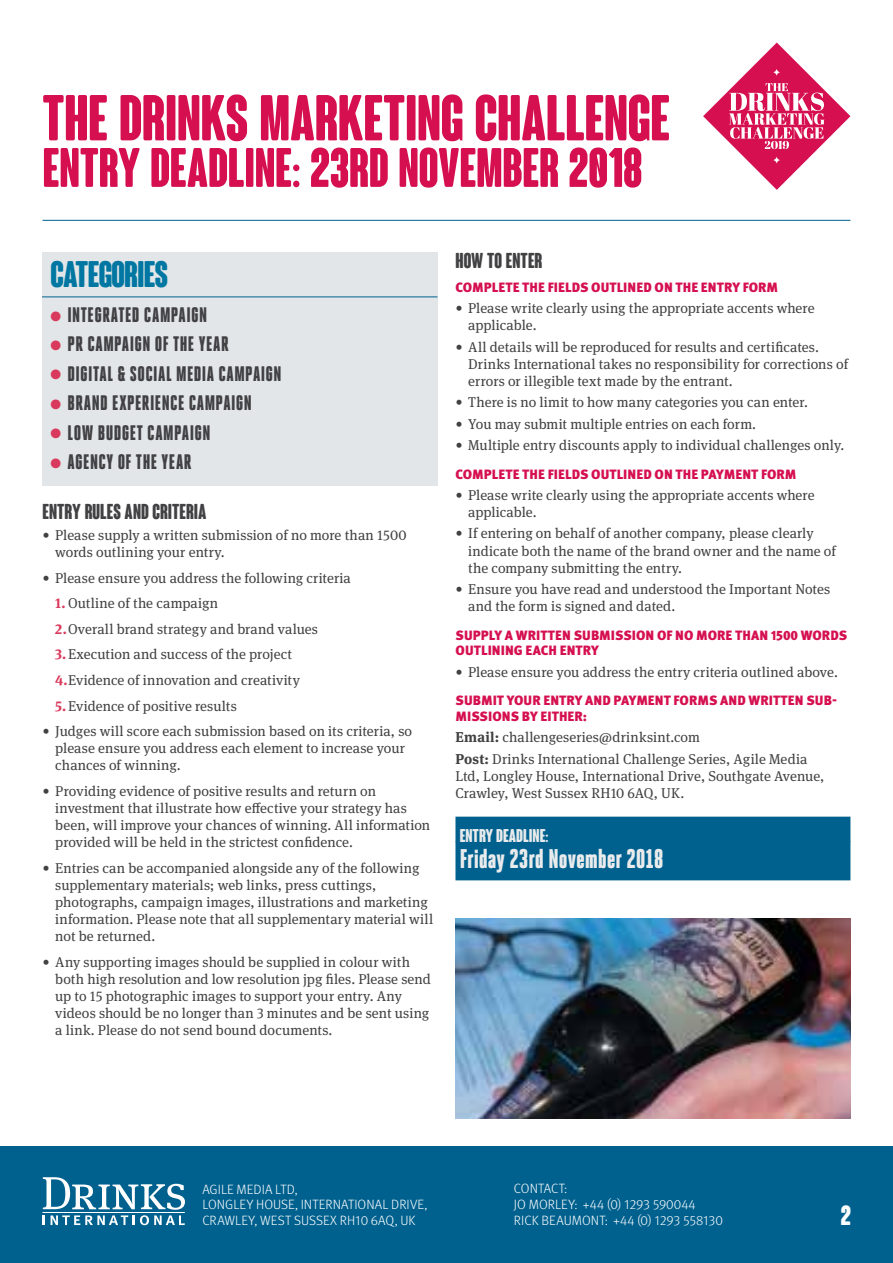
<style>
.page{position:relative;width:893px;height:1263px;background:#fff}
.page>*{position:absolute;margin:0;border:0;box-sizing:border-box;transform-origin:0 0}
.t1{font:700 condensed 63px "Coluna Rounded";letter-spacing:-.005em;color:#d50f50}
.t2{font:700 condensed 54px "Coluna Rounded";letter-spacing:-.005em;color:#d50f50}
.t3{font:700 condensed 36px "Coluna Rounded";letter-spacing:-.02em;color:#0077a2}
.t4{font:900 27px "Heroic Condensed";letter-spacing:-.005em;color:#e9ebec}
.t5{font:700 condensed 27px "Coluna Rounded";color:#fff}
.t6{font:900 21px "Heroic Condensed";letter-spacing:.015em;color:#414042}
.t7{font:700 condensed 21px "Coluna Rounded";letter-spacing:.005em;color:#414042}
.t8{font:700 condensed 18px "Coluna Rounded";color:#e9ebec}
.t9{font:14.25px/17.1px "Meta Serif OT";letter-spacing:.005em;color:#414042}
.t10{font:900 13.5px/15.8px "Meta OT";letter-spacing:.005em;color:#d50f50}
.t11{font:300 13.5px/15.8px "Meta OT";letter-spacing:.005em;color:#fff}
.s1{color:#d9395c}
.s2{font-weight:700;color:#d9395c}
.s3{font-weight:700}
</style>
<div class="page">
<div style="left:0;top:1146px;width:893px;height:117px;background:#00618f"></div>
<svg style="left:43px;top:1177px;width:142px;height:48px"></svg>
<div style="left:455px;top:817px;width:395px;height:25px;background:#00618f"></div>
<div style="left:455px;top:841px;width:395px;height:39px;background:#00618f"></div>
<img style="left:455px;top:918px;width:395px;height:200px">
<svg style="left:703px;top:43px;width:147px;height:147px"></svg>
<hr style="left:43px;top:220px;width:807px;height:1px;background:#00618f">
<div style="left:42px;top:252px;width:395px;height:233px;background:#e2e6e8"></div>
<hr style="left:42px;top:297px;width:395px;height:1px;background:#00618f">
<h1 class="t1" style="left:43px;top:84px;width:629px">THE DRINKS MARKETING CHALLENGE</h1>
<h2 class="t2" style="left:43px;top:138px;width:601px">ENTRY DEADLINE: 23RD NOVEMBER 2018</h2>
<h3 class="t3" style="left:51px;top:255px;width:119px">CATEGORIES</h3>
<h3 class="t6" style="left:51px;top:303px;width:158px"><span class="s1">●</span> INTEGRATED CAMPAIGN</h3>
<h3 class="t6" style="left:51px;top:333px;width:180px"><span class="s1">●</span> PR CAMPAIGN OF THE YEAR</h3>
<h3 class="t6" style="left:51px;top:362px;width:233px"><span class="s1">●</span> DIGITAL &amp; SOCIAL MEDIA CAMPAIGN</h3>
<h3 class="t6" style="left:51px;top:392px;width:203px"><span class="s1">●</span> BRAND EXPERIENCE CAMPAIGN</h3>
<h3 class="t6" style="left:51px;top:421px;width:161px"><span class="s1">●</span> LOW BUDGET CAMPAIGN</h3>
<h3 class="t6" style="left:51px;top:450px;width:142px"><span class="s1">●</span> AGENCY OF THE YEAR</h3>
<h3 class="t7" style="left:43px;top:500px;width:165px">ENTRY RULES AND CRITERIA</h3>
<p class="t9" style="left:55px;top:527px;width:353px;text-indent:-13px">• Please supply a written submission of no more than 1500 words outlining your entry.</p>
<p class="t9" style="left:43px;top:569px;width:310px">• Please ensure you address the following criteria</p>
<p class="t9" style="left:55px;top:591px;width:264px;line-height:25.7px"><span class="s2">1.</span> Outline of the campaign<br><span class="s2">2.</span>Overall brand strategy and brand values <span class="s2">3.</span>Execution and success of the project <span class="s2">4.</span>Evidence of innovation and creativity <span class="s2">5.</span>Evidence of positive results</p>
<p class="t9" style="left:55px;top:723px;width:358px;text-indent:-13px">• Judges will score each submission based on its criteria, so please ensure you address each element to increase your chances of winning.</p>
<p class="t9" style="left:55px;top:783px;width:376px;text-indent:-13px">• Providing evidence of positive results and return on investment that illustrate how effective your strategy has been, will improve your chances of winning. All information provided will be held in the strictest confidence.</p>
<p class="t9" style="left:55px;top:860px;width:379px;text-indent:-13px">• Entries can be accompanied alongside any of the following supplementary materials; web links, press cuttings, photographs, campaign images, illustrations and marketing information. Please note that all supplementary material will not be returned.</p>
<p class="t9" style="left:55px;top:954px;width:377px;text-indent:-13px">• Any supporting images should be supplied in colour with both high resolution and low resolution jpg files. Please send up to 15 photographic images to support your entry. Any videos should be no longer than 3 minutes and be sent using a link. Please do not send bound documents.</p>
<h3 class="t7" style="left:455px;top:249px;width:88px">HOW TO ENTER</h3>
<p class="t10" style="left:456px;top:280px;width:324px">COMPLETE THE FIELDS OUTLINED ON THE ENTRY FORM</p>
<p class="t9" style="left:468px;top:300px;width:348px;text-indent:-13px">• Please write clearly using the appropriate accents where applicable.</p>
<p class="t9" style="left:468px;top:339px;width:381px;text-indent:-13px">• All details will be reproduced for results and certificates.<br>Drinks International takes no responsibility for corrections of errors or illegible text made by the entrant.</p>
<p class="t9" style="left:455px;top:394px;width:354px">• There is no limit to how many categories you can enter.</p>
<p class="t9" style="left:455px;top:415px;width:302px">• You may submit multiple entries on each form.</p>
<p class="t9" style="left:455px;top:437px;width:390px">• Multiple entry discounts apply to individual challenges only.</p>
<p class="t10" style="left:456px;top:467px;width:342px">COMPLETE THE FIELDS OUTLINED ON THE PAYMENT FORM</p>
<p class="t9" style="left:468px;top:487px;width:348px;text-indent:-13px">• Please write clearly using the appropriate accents where applicable.</p>
<p class="t9" style="left:468px;top:525px;width:369px;text-indent:-13px">• If entering on behalf of another company, please clearly indicate both the name of the brand owner and the name of the company submitting the entry.</p>
<p class="t9" style="left:468px;top:581px;width:363px;text-indent:-13px">• Ensure you have read and understood the Important Notes and the form is signed and dated.</p>
<p class="t10" style="left:456px;top:628px;width:393px">SUPPLY A WRITTEN SUBMISSION OF NO MORE THAN 1500 WORDS<br>OUTLINING EACH ENTRY</p>
<p class="t9" style="left:455px;top:663px;width:384px">• Please ensure you address the entry criteria outlined above.</p>
<p class="t10" style="left:456px;top:693px;width:383px">SUBMIT YOUR ENTRY AND PAYMENT FORMS AND WRITTEN SUB-<br>MISSIONS BY EITHER:</p>
<p class="t9" style="left:455px;top:727px;width:353px;line-height:21.3px"><span class="s3">Email:</span> challengeseries@drinksint.com<br><span class="s3">Post:</span> Drinks International Challenge Series, Agile Media</p>
<p class="t9" style="left:455px;top:767px;width:370px">Ltd, Longley House, International Drive, Southgate Avenue,<br>Crawley, West Sussex RH10 6AQ, UK.</p>
<p class="t8" style="left:460px;top:826px;width:90px">ENTRY DEADLINE:</p>
<h3 class="t4" style="left:460px;top:843px;width:205px">Friday 23rd November 2018</h3>
<p class="t11" style="left:202px;top:1181px;width:226px">AGILE MEDIA LTD,<br>LONGLEY HOUSE, INTERNATIONAL DRIVE,<br>CRAWLEY, WEST SUSSEX RH10 6AQ, UK</p>
<p class="t11" style="left:514px;top:1181px;width:210px">CONTACT:<br>JO MORLEY: +44 (0) 1293 590044<br>RICK BEAUMONT: +44 (0) 1293 558130</p>
<h3 class="t5" style="left:841px;top:1201px;width:12px">2</h3>
</div>
